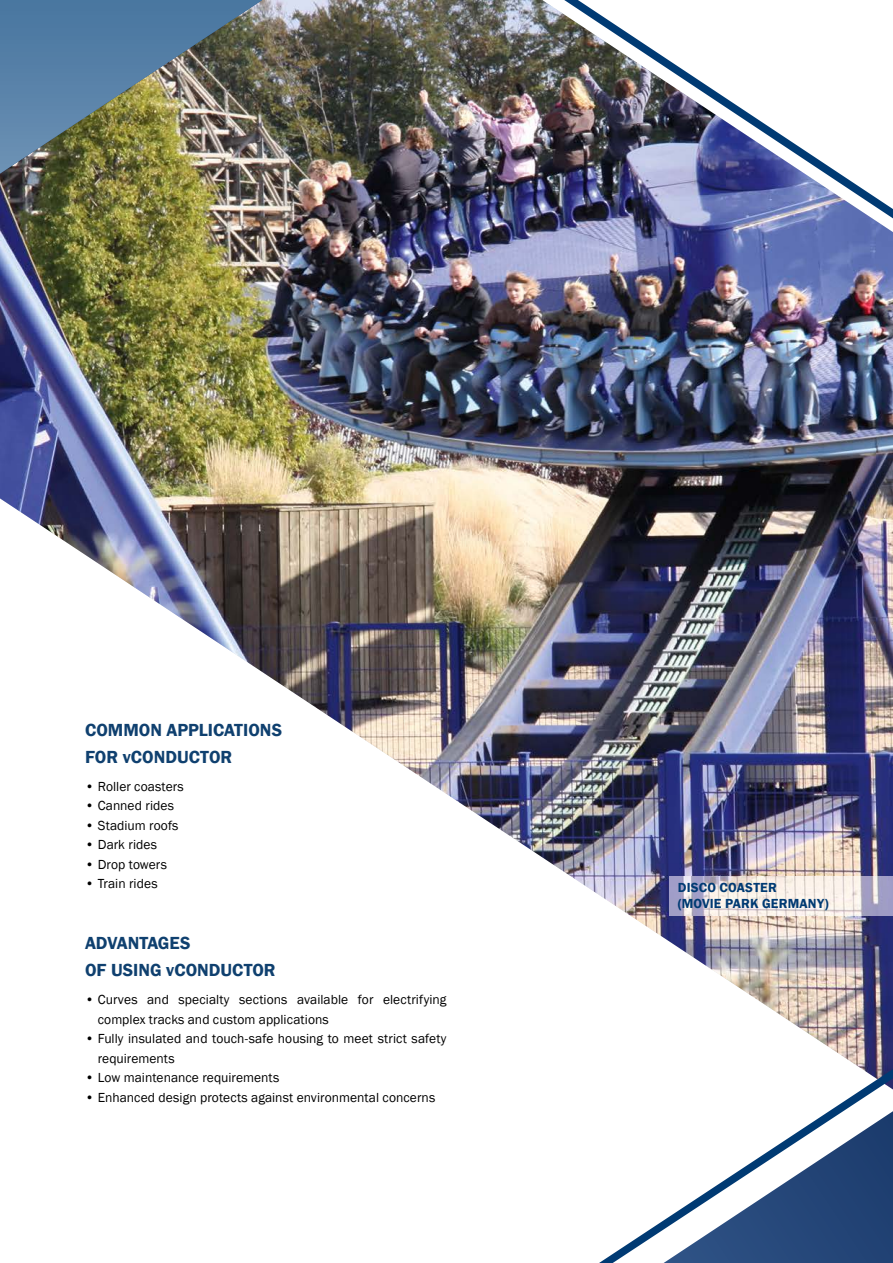
<style>
.page{position:relative;width:893px;height:1263px;background:#fff}
.page>*{position:absolute;margin:0;border:0;box-sizing:border-box;transform-origin:0 0}
.t1{font:600 18px/27px "Franklin Gothic";color:#0f406f}
.t2{font:13.5px/19.5px "Franklin Gothic";letter-spacing:.005em;color:#000}
.t3{font:600 13.5px/16.2px "Franklin Gothic";letter-spacing:.015em;color:#003a73}
</style>
<div class="page">
<img style="left:0;top:0;width:893px;height:1069px">
<svg style="left:599px;top:1069px;width:294px;height:194px"></svg>
<img style="left:564px;top:0;width:329px;height:218px">
<img style="left:0;top:0;width:262px;height:174px">
<img style="left:669px;top:876px;width:224px;height:39px">
<h1 class="t1" style="left:85px;top:716px;width:199px">COMMON APPLICATIONS<br>FOR vCONDUCTOR</h1>
<p class="t2" style="left:85px;top:776px;width:100px">• Roller coasters</p>
<p class="t2" style="left:85px;top:796px;width:91px">• Canned rides</p>
<p class="t2" style="left:85px;top:815px;width:95px">• Stadium roofs</p>
<p class="t2" style="left:85px;top:835px;width:74px">• Dark rides</p>
<p class="t2" style="left:85px;top:854px;width:83px">• Drop towers</p>
<p class="t2" style="left:85px;top:874px;width:74px">• Train rides</p>
<h1 class="t1" style="left:85px;top:930px;width:192px">ADVANTAGES<br>OF USING vCONDUCTOR</h1>
<p class="t2" style="left:98px;top:990px;width:350px;text-indent:-13px">• Curves and specialty sections available for electrifying complex tracks and custom applications</p>
<p class="t2" style="left:98px;top:1029px;width:350px;text-indent:-13px">• Fully insulated and touch-safe housing to meet strict safety requirements</p>
<p class="t2" style="left:85px;top:1068px;width:196px">• Low maintenance requirements</p>
<p class="t2" style="left:85px;top:1088px;width:352px">• Enhanced design protects against environmental concerns</p>
<p class="t3" style="left:678px;top:879px;width:152px">DISCO COASTER<br>(MOVIE PARK GERMANY)</p>
</div>
